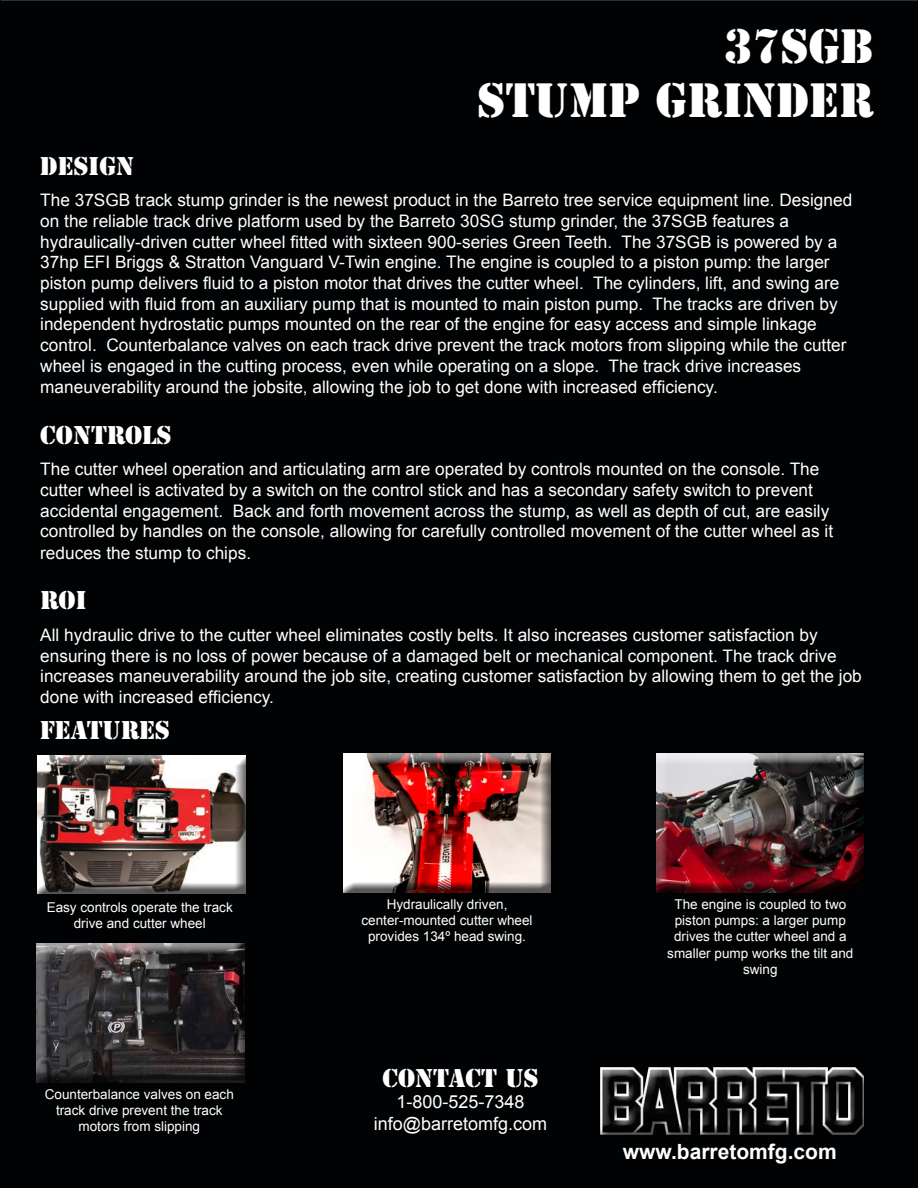
<style>
.page{position:relative;width:918px;height:1188px;background:#fff}
.page>*{position:absolute;margin:0;border:0;box-sizing:border-box;transform-origin:0 0}
.t1{font:45px "Stencil Std";color:#fff}
.t2{font:24px "Stencil Std";color:#fff}
.t3{font:700 21px "Arial";color:#fff}
.t4{font:18px "Arial";color:#fff}
.t5{font:17.25px/20.7px "Arial";color:#fff}
.t6{font:13.5px/16.2px "Arial";color:#fff;text-align:center}
</style>
<div class="page">
<div style="left:1px;top:1px;width:917px;height:1186px;background:#010203"></div>
<div style="left:600px;top:1066px;width:264px;height:65px;background:#fff;opacity:.75"></div>
<div style="left:600px;top:1071px;width:264px;height:67px;background:#231f20;opacity:.75"></div>
<div style="left:38px;top:756px;width:208px;height:138px;background:#231f20;opacity:.75"></div>
<div style="left:343px;top:754px;width:208px;height:139px;background:#231f20;opacity:.75"></div>
<div style="left:656px;top:754px;width:208px;height:138px;background:#231f20;opacity:.75"></div>
<div style="left:35px;top:944px;width:210px;height:140px;background:#231f20;opacity:.75"></div>
<p class="t1" style="left:724px;top:17px;width:152px">37SGB</p>
<p class="t1" style="left:477px;top:71px;width:398px">STUMP GRINDER</p>
<p class="t2" style="left:40px;top:150px;width:95px">DESIGN</p>
<p class="t5" style="left:40px;top:190px;width:814px">The 37SGB track stump grinder is the newest product in the Barreto tree service equipment line. Designed on the reliable track drive platform used by the Barreto 30SG stump grinder, the 37SGB features a</p>
<p class="t5" style="left:40px;top:231px;width:799px">hydraulically-driven cutter wheel fitted with sixteen 900-series Green Teeth. The 37SGB is powered by a<br>37hp EFI Briggs &amp; Stratton Vanguard V-Twin engine. The engine is coupled to a piston pump: the larger</p>
<p class="t5" style="left:40px;top:273px;width:801px">piston pump delivers fluid to a piston motor that drives the cutter wheel. The cylinders, lift, and swing are supplied with fluid from an auxiliary pump that is mounted to main piston pump. The tracks are driven by</p>
<p class="t5" style="left:40px;top:314px;width:778px">independent hydrostatic pumps mounted on the rear of the engine for easy access and simple linkage</p>
<p class="t5" style="left:40px;top:335px;width:808px">control. Counterbalance valves on each track drive prevent the track motors from slipping while the cutter wheel is engaged in the cutting process, even while operating on a slope. The track drive increases</p>
<p class="t5" style="left:40px;top:377px;width:679px">maneuverability around the jobsite, allowing the job to get done with increased efficiency.</p>
<p class="t2" style="left:40px;top:419px;width:133px">CONTROLS</p>
<p class="t5" style="left:40px;top:459px;width:781px">The cutter wheel operation and articulating arm are operated by controls mounted on the console. The</p>
<p class="t5" style="left:40px;top:480px;width:774px">cutter wheel is activated by a switch on the control stick and has a secondary safety switch to prevent</p>
<p class="t5" style="left:40px;top:500px;width:791px">accidental engagement. Back and forth movement across the stump, as well as depth of cut, are easily</p>
<p class="t5" style="left:40px;top:521px;width:794px;line-height:21.6px">controlled by handles on the console, allowing for carefully controlled movement of the cutter wheel as it reduces the stump to chips.</p>
<p class="t2" style="left:40px;top:585px;width:48px">ROI</p>
<p class="t5" style="left:40px;top:625px;width:779px">All hydraulic drive to the cutter wheel eliminates costly belts. It also increases customer satisfaction by</p>
<p class="t5" style="left:40px;top:645px;width:823px">ensuring there is no loss of power because of a damaged belt or mechanical component. The track drive increases maneuverability around the job site, creating customer satisfaction by allowing them to get the job done with increased efficiency.</p>
<p class="t2" style="left:40px;top:715px;width:132px">FEATURES</p>
<p class="t6" style="left:387px;top:896px;width:122px">Hydraulically driven,</p>
<p class="t6" style="left:362px;top:912px;width:173px">center-mounted cutter wheel</p>
<p class="t6" style="left:368px;top:928px;width:160px">provides 134º head swing.</p>
<p class="t6" style="left:47px;top:899px;width:188px">Easy controls operate the track drive and cutter wheel</p>
<p class="t6" style="left:674px;top:896px;width:173px">The engine is coupled to two</p>
<p class="t6" style="left:667px;top:913px;width:188px">piston pumps: a larger pump drives the cutter wheel and a smaller pump works the tilt and swing</p>
<p class="t6" style="left:45px;top:1086px;width:191px">Counterbalance valves on each track drive prevent the track motors from slipping</p>
<p class="t2" style="left:382px;top:1063px;width:158px">CONTACT US</p>
<p class="t4" style="left:396px;top:1090px;width:130px">1-800-525-7348</p>
<p class="t4" style="left:374px;top:1112px;width:175px">info@barretomfg.com</p>
<p class="t3" style="left:623px;top:1138px;width:215px">www.barretomfg.com</p>
</div>
